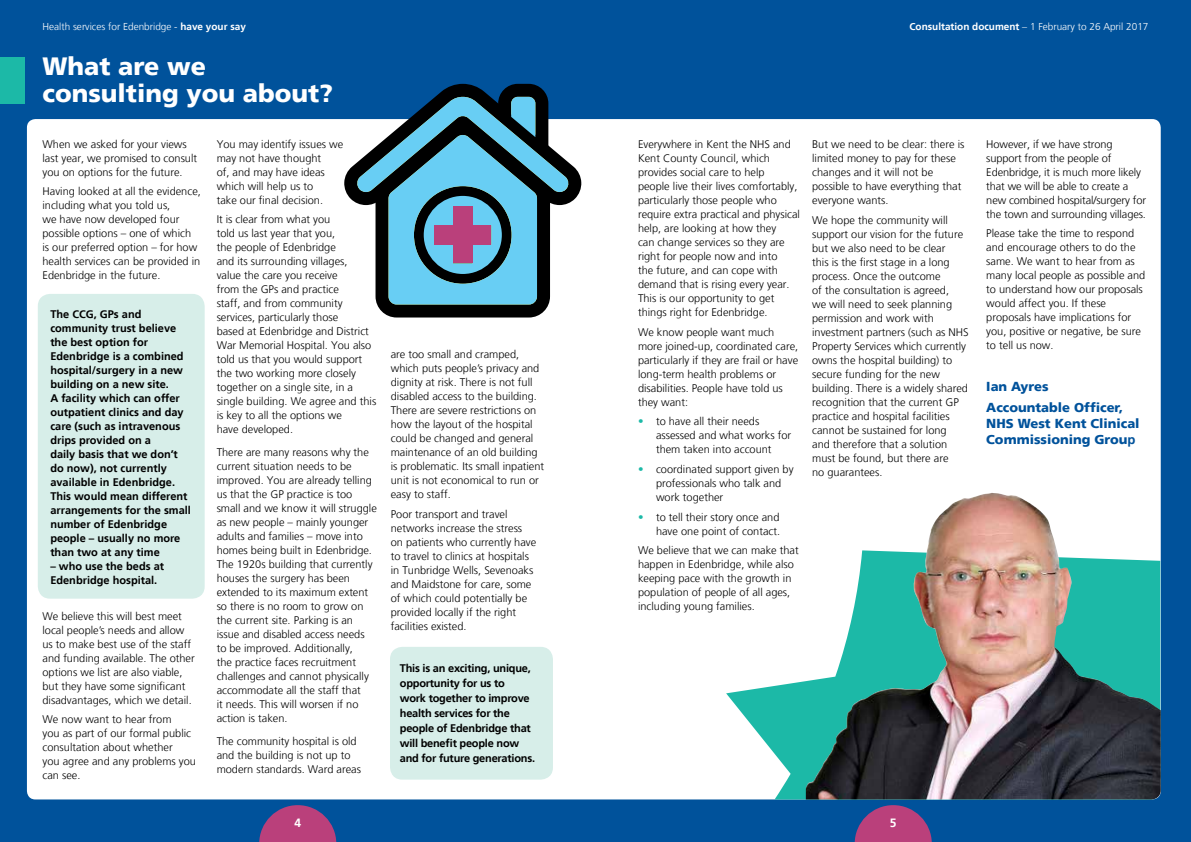
<style>
.page{position:relative;width:1191px;height:842px;background:#00529b}
.page>*{position:absolute;margin:0;border:0;box-sizing:border-box;transform-origin:0 0}
.t1{font:900 25px/27px "Frutiger LT";color:#fff}
.t2{font:900 13px/21.7px "Frutiger LT";color:#00529b}
.t3{font:700 12px "Frutiger LT";color:#fff}
.t4{font:300 11px/14px "Frutiger LT";color:#000}
.t5{font:700 11px/14px "Frutiger LT";color:#000}
.t6{font:700 11px/15px "Frutiger LT";letter-spacing:-.02em;color:#000}
.t7{font:300 10px "Frutiger LT";color:#fff}
.s1{font-weight:700}
.s2{color:#1cb9a7}
</style>
<div class="page">
<div style="left:27px;top:119px;width:1133px;height:680px;background:#fff;border-radius:9px"></div>
<svg style="left:726px;top:681px;width:80px;height:118px;fill:#1db9a7"></svg>
<div style="left:390px;top:647px;width:163px;height:133px;background:#d7eee9;border-radius:12px"></div>
<div style="left:38px;top:294px;width:167px;height:305px;background:#d7eee9;border-radius:12px"></div>
<img style="left:806px;top:493px;width:354px;height:306px">
<div style="left:0;top:57px;width:24px;height:46px;background:#1cb9a7"></div>
<svg style="left:344px;top:84px;width:237px;height:233px"></svg>
<div style="left:453px;top:206px;width:19px;height:57px;background:#ba407b"></div>
<div style="left:434px;top:225px;width:57px;height:20px;background:#ba407b"></div>
<svg style="left:259px;top:805px;width:77px;height:37px"></svg>
<svg style="left:854px;top:805px;width:77px;height:37px"></svg>
<p class="t7" style="left:43px;top:21px;width:205px">Health services for Edenbridge - <span class="s1">have your say</span></p>
<p class="t7" style="left:909px;top:21px;width:240px"><span class="s1">Consultation document</span> – 1 February to 26 April 2017</p>
<h1 class="t1" style="left:43px;top:53px;width:292px">What are we consulting you about?</h1>
<p class="t4" style="left:217px;top:137px;width:128px">You may identify issues we may not have thought<br>of, and may have ideas which will help us to<br>take our final decision.</p>
<p class="t4" style="left:217px;top:213px;width:161px">It is clear from what you<br>told us last year that you,<br>the people of Edenbridge<br>and its surrounding villages,<br>value the care you receive<br>from the GPs and practice<br>staff, and from community services, particularly those<br>based at Edenbridge and District<br>War Memorial Hospital. You also told us that you would support the two working more closely together on a single site, in a single building. We agree and this is key to all the options we<br>have developed.</p>
<p class="t4" style="left:217px;top:445px;width:162px">There are many reasons why the current situation needs to be improved. You are already telling us that the GP practice is too small and we know it will struggle as new people – mainly younger adults and families – move into homes being built in Edenbridge.<br>The 1920s building that currently houses the surgery has been extended to its maximum extent so there is no room to grow on the current site. Parking is an issue and disabled access needs to be improved. Additionally,<br>the practice faces recruitment challenges and cannot physically accommodate all the staff that<br>it needs. This will worsen if no action is taken.</p>
<p class="t4" style="left:217px;top:734px;width:146px">The community hospital is old and the building is not up to modern standards. Ward areas</p>
<p class="t4" style="left:43px;top:137px;width:156px">When we asked for your views last year, we promised to consult you on options for the future.</p>
<p class="t4" style="left:43px;top:185px;width:160px">Having looked at all the evidence, including what you told us,<br>we have now developed four possible options – one of which<br>is our preferred option – for how health services can be provided in<br>Edenbridge in the future.</p>
<p class="t5" style="left:50px;top:307px;width:142px">The CCG, GPs and community trust believe the best option for<br>Edenbridge is a combined hospital/surgery in a new building on a new site.<br>A facility which can offer outpatient clinics and day care (such as intravenous drips provided on a<br>daily basis that we don’t do now), not currently available in Edenbridge.<br>This would mean different arrangements for the small number of Edenbridge people – usually no more than two at any time</p>
<p class="t5" style="left:50px;top:559px;width:115px">– who use the beds at<br>Edenbridge hospital.</p>
<p class="t4" style="left:43px;top:609px;width:154px">We believe this will best meet local people’s needs and allow us to make best use of the staff and funding available. The other options we list are also viable, but they have some significant disadvantages, which we detail.</p>
<p class="t4" style="left:43px;top:713px;width:155px">We now want to hear from<br>you as part of our formal public consultation about whether<br>you agree and any problems you can see.</p>
<p class="t4" style="left:391px;top:347px;width:155px">are too small and cramped, which puts people’s privacy and dignity at risk. There is not full disabled access to the building.<br>There are severe restrictions on how the layout of the hospital could be changed and general maintenance of an old building is problematic. Its small inpatient unit is not economical to run or easy to staff.</p>
<p class="t4" style="left:391px;top:507px;width:147px">Poor transport and travel networks increase the stress on patients who currently have to travel to clinics at hospitals in Tunbridge Wells, Sevenoaks and Maidstone for care, some of which could potentially be provided locally if the right facilities existed.</p>
<p class="t6" style="left:400px;top:660px;width:137px">This is an exciting, unique, opportunity for us to<br>work together to improve health services for the people of Edenbridge that will benefit people now and for future generations.</p>
<p class="t4" style="left:638px;top:137px;width:163px">Everywhere in Kent the NHS and<br>Kent County Council, which provides social care to help<br>people live their lives comfortably, particularly those people who require extra practical and physical help, are looking at how they<br>can change services so they are right for people now and into<br>the future, and can cope with demand that is rising every year.<br>This is our opportunity to get things right for Edenbridge.</p>
<p class="t4" style="left:638px;top:325px;width:162px">We know people want much more joined-up, coordinated care, particularly if they are frail or have long-term health problems or disabilities. People have told us they want:</p>
<p class="t4" style="left:656px;top:415px;width:137px;text-indent:-18px"><span class="s2">•</span> to have all their needs assessed and what works for them taken into account</p>
<p class="t4" style="left:656px;top:462px;width:139px;text-indent:-18px"><span class="s2">•</span> coordinated support given by professionals who talk and work together</p>
<p class="t4" style="left:638px;top:510px;width:144px;text-align:right"><span class="s2">•</span> to tell their story once and have one point of contact.</p>
<p class="t4" style="left:638px;top:544px;width:162px">We believe that we can make that happen in Edenbridge, while also keeping pace with the growth in population of people of all ages, including young families.</p>
<p class="t4" style="left:812px;top:137px;width:154px">But we need to be clear: there is limited money to pay for these changes and it will not be possible to have everything that everyone wants.</p>
<p class="t4" style="left:812px;top:213px;width:158px">We hope the community will support our vision for the future but we also need to be clear<br>this is the first stage in a long process. Once the outcome<br>of the consultation is agreed,<br>we will need to seek planning permission and work with investment partners (such as NHS<br>Property Services which currently owns the hospital building) to secure funding for the new building. There is a widely shared recognition that the current GP practice and hospital facilities cannot be sustained for long<br>and therefore that a solution must be found, but there are<br>no guarantees.</p>
<p class="t3" style="left:294px;top:815px;width:8px">4</p>
<p class="t3" style="left:890px;top:815px;width:8px">5</p>
<p class="t4" style="left:986px;top:137px;width:161px">However, if we have strong support from the people of<br>Edenbridge, it is much more likely that we will be able to create a new combined hospital/surgery for the town and surrounding villages.</p>
<p class="t4" style="left:986px;top:227px;width:160px">Please take the time to respond and encourage others to do the same. We want to hear from as many local people as possible and to understand how our proposals would affect you. If these proposals have implications for you, positive or negative, be sure to tell us now.</p>
<p class="t2" style="left:986px;top:375px;width:138px">Ian Ayres<br>Accountable Officer,</p>
<p class="t2" style="left:986px;top:416px;width:155px;line-height:16px">NHS West Kent Clinical<br>Commissioning Grou<span class="s1">p</span></p>
</div>
